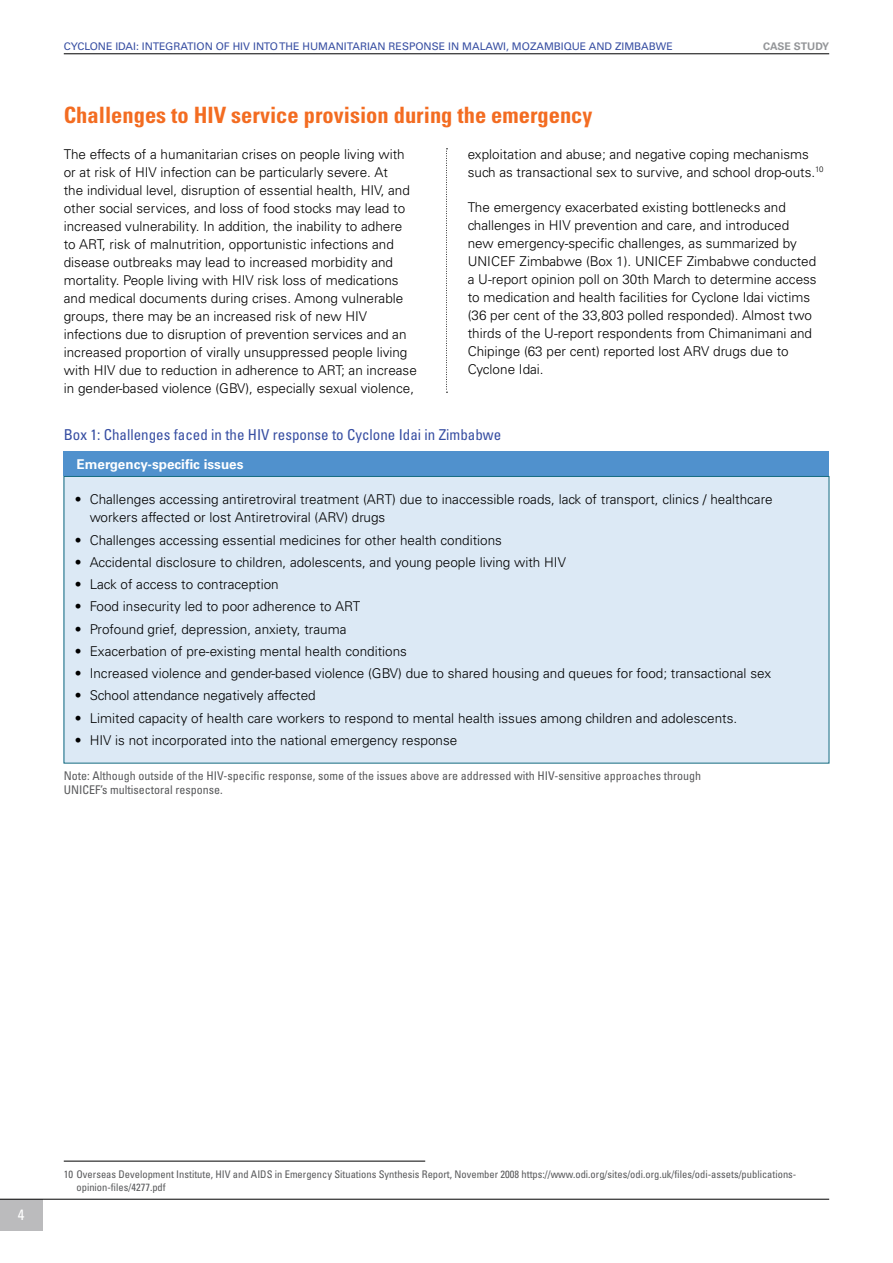
<style>
.page{position:relative;width:893px;height:1263px;background:#fff}
.page>*{position:absolute;margin:0;border:0;box-sizing:border-box;transform-origin:0 0}
.t1{font:700 condensed 22.5px "Univers LT Std";color:#f36c21}
.t2{font:condensed 15px "Univers LT Std";color:#374ea2}
.t3{font:condensed 15px "Univers LT Std";color:#fff}
.t4{font:300 13.5px/18px "Univers LT Std";color:#000}
.t5{font:700 13.5px "Univers LT Std";color:#fff}
.t6{font:condensed 12px/14.4px "Univers LT Std";color:#58595b}
.t7{font:condensed 10.5px/12.6px "Univers LT Std";color:#58595b}
.t8{font:10.5px "Univers LT Std";color:#374ea2}
.t9{font:700 10.5px "Univers LT Std";color:#939598}
</style>
<div class="page">
<div style="left:0;top:1199px;width:43px;height:31px;background:#bbbbbd"></div>
<hr style="left:0;top:1199px;width:829px;height:1px;background:#000">
<hr style="left:64px;top:54px;width:765px;height:1px;background:#000">
<svg style="left:446px;top:148px;width:1px;height:245px"></svg>
<div style="left:64px;top:451px;width:765px;height:26px;background:#5091cd"></div>
<div style="left:64px;top:476px;width:765px;height:287px;background:#dce9f5"></div>
<hr style="left:64px;top:1161px;width:361px;height:1px;background:#000">
<p class="t8" style="left:64px;top:40px;width:137px">CYCLONE IDAI: INTEGRATION</p>
<p class="t8" style="left:216px;top:40px;width:158px">OF HIV INTO THE H UMANITARIAN</p>
<p class="t8" style="left:389px;top:40px;width:82px">RESPONSE IN MALA</p>
<p class="t8" style="left:493px;top:40px;width:105px">WI, MOZAMBIQUE AND</p>
<p class="t8" style="left:615px;top:40px;width:58px">ZI MBABWE</p>
<p class="t9" style="left:763px;top:40px;width:67px">CASE STUDY</p>
<h1 class="t1" style="left:64px;top:101px;width:530px">Challenges to HIV service provision during the emergency</h1>
<p class="t4" style="left:64px;top:145px;width:355px">The effects of a humanitarian crises on people living with or at risk of HIV infection can be particularly severe. At<br>the individual level, disruption of essential health, HIV, and other social services, and loss of food stocks may lead to increased vulnerability. In addition, the inability to adhere to ART, risk of malnutrition, opportunistic infections and disease outbreaks may lead to increased morbidity and mortality. People living with HIV risk loss of medications and medical documents during crises. Among vulnerable groups, there may be an increased risk of new HIV infections due to disruption of prevention services and an increased proportion of virally unsuppressed people living with HIV due to reduction in adherence to ART; an increase in gender-based violence (G BV), especially sexual violence,</p>
<p class="t4" style="left:468px;top:145px;width:357px">exploitation and abuse; and negative coping mechanisms such as transactional sex to survive, and school drop-outs.<sup>10</sup></p>
<p class="t4" style="left:468px;top:198px;width:350px">The emergency exacerbated existing bottlenecks and challenges in HIV prevention and care, and introduced new emergency-specific challenges, as summarized by UNICEF Zimbabwe (Box 1). UNICEF Zimbabwe conducted a U-report opinion poll on 30th March to determine access to medication and health facilities for Cyclone Idai victims (36 per cent of the 33,803 polled responded). Almost two thirds of the U-report respondents from Chimanimani and Chipinge (63 per cent) reported lost ARV drugs due to Cyclone Idai.</p>
<p class="t2" style="left:64px;top:425px;width:439px">Box 1: Challenges faced in the HIV response to Cyclone Idai in Zimbabwe</p>
<p class="t5" style="left:77px;top:456px;width:169px">Emergency-specific issues</p>
<p class="t4" style="left:90px;top:491px;width:684px;text-indent:-15px">• Challenges accessing antiretroviral treatment (ART) due to inaccessible roads, lack of transport, clinics / healthcare workers affected or lost Antiretroviral (ARV) drugs</p>
<p class="t4" style="left:75px;top:531px;width:429px">• Challenges accessing essential medicines for other health conditions</p>
<p class="t4" style="left:75px;top:553px;width:493px">• Accidental disclosure to children, adolescents, and young people living with HIV</p>
<p class="t4" style="left:75px;top:575px;width:206px">• Lack of access to contraception</p>
<p class="t4" style="left:75px;top:598px;width:287px">• Food insecurity led to poor adherence to ART</p>
<p class="t4" style="left:75px;top:620px;width:273px">• Profound grief, depression, anxiety, trauma</p>
<p class="t4" style="left:75px;top:642px;width:334px">• Exacerbation of pre-existing mental health conditions</p>
<p class="t4" style="left:75px;top:664px;width:698px">• Increased violence and gender-based violence (GBV) due to shared housing and queues for food; transactional sex</p>
<p class="t4" style="left:75px;top:687px;width:242px">• School attendance negatively affected</p>
<p class="t4" style="left:75px;top:709px;width:664px">• Limited capacity of health care workers to respond to mental health issues among children and adolescents.</p>
<p class="t4" style="left:75px;top:731px;width:384px">• HIV is not incorporated into the national emergency response</p>
<p class="t6" style="left:64px;top:768px;width:639px">Note: Although outside of the HIV-specific response, some of the issues above are addressed with HIV-sensitive approaches through<br>UNICEF’s multisectoral response.</p>
<p class="t3" style="left:18px;top:1205px;width:8px">4</p>
<p class="t7" style="left:77px;top:1168px;width:721px;text-indent:-13px">10 Overseas Development Institute, HIV and AIDS in Emergency Situations Synthesis Report, November 2008 https://www.odi.org/sites/odi.org.uk/files/odi-assets/publications&shy;opinion-files/4277.pdf</p>
</div>
